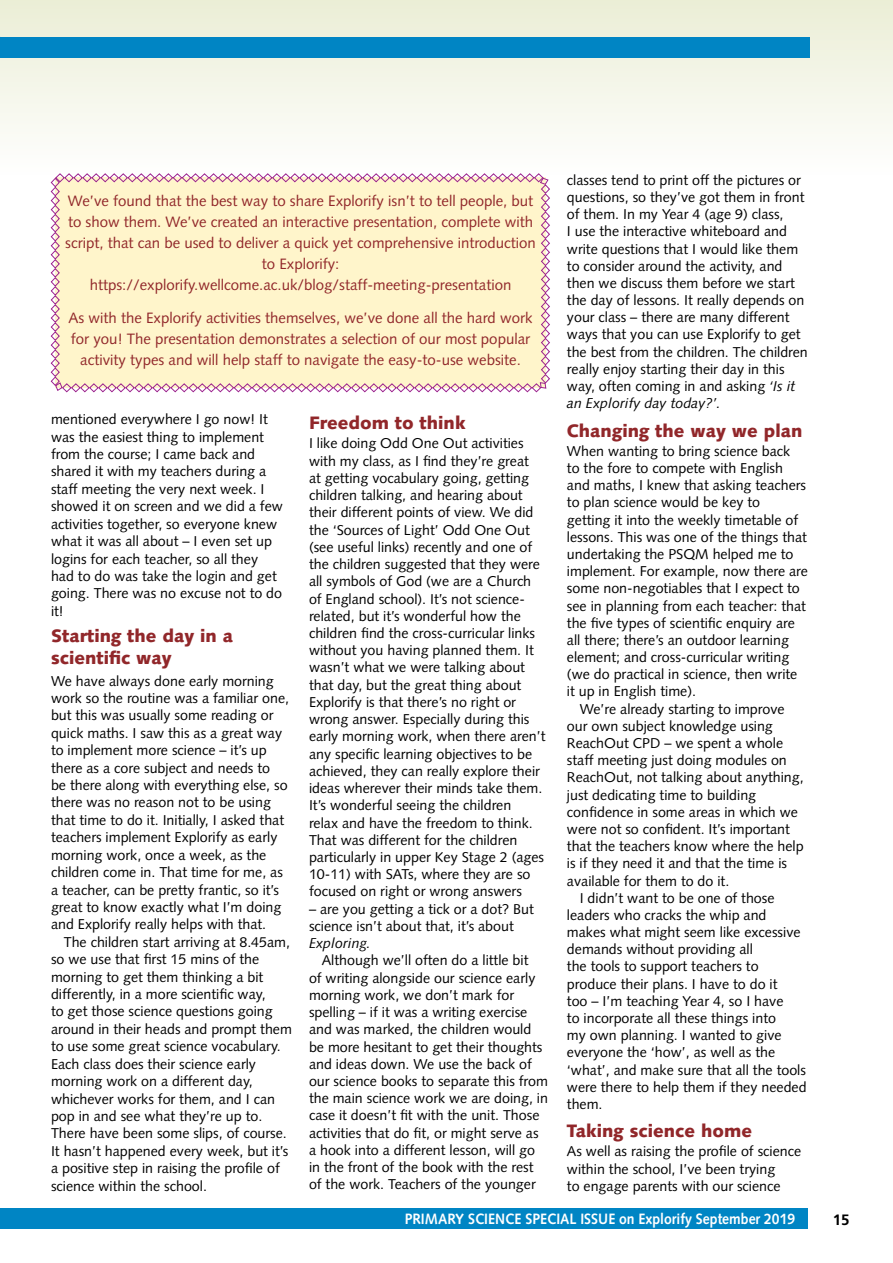
<style>
.page{position:relative;width:893px;height:1263px;background:#fff}
.page>*{position:absolute;margin:0;border:0;box-sizing:border-box;transform-origin:0 0}
.t1{font:900 18px/21.9px "Syntax";color:#91272a}
.t2{font:15px/21px "Syntax";color:#91272a;text-align:center}
.t3{font:700 15px "Syntax";color:#fff;scale:.93 1}
.t4{font:700 15px "Frutiger";color:#000}
.t5{font:14.25px/17.2px "Syntax";color:#000}
.t6{font:italic 14.25px "Syntax";color:#000}
.s1{font-style:italic}
</style>
<div class="page">
<div style="left:0;top:1208px;width:808px;height:21px;background:#0085c4"></div>
<svg style="left:50px;top:174px;width:500px;height:219px;background:#fbedca"></svg>
<div style="left:0;top:0;width:893px;height:174px;background:linear-gradient(to bottom,#ebeed5,#fefefe)"></div>
<div style="left:0;top:37px;width:810px;height:20px;background:#0085c4"></div>
<p class="t2" style="left:65px;top:190px;width:472px">We’ve found that the best way to share Explorify isn’t to tell people, but to show them. We’ve created an interactive presentation, complete with script, that can be used to deliver a quick yet comprehensive introduction to Explorify: https://explorify.wellcome.ac.uk/blog/staff-meeting-presentation</p>
<p class="t2" style="left:69px;top:308px;width:466px">As with the Explorify activities themselves, we’ve done all the hard work for you! The presentation demonstrates a selection of our most popular activity types and will help staff to navigate the easy-to-use website.</p>
<p class="t5" style="left:51px;top:411px;width:233px">mentioned everywhere I go now! It was the easiest thing to implement from the course; I came back and shared it with my teachers during a staff meeting the very next week. I showed it on screen and we did a few activities together, so everyone knew what it was all about – I even set up logins for each teacher, so all they had to do was take the login and get going. There was no excuse not to do it!</p>
<p class="t1" style="left:51px;top:625px;width:183px">Starting the day in a scientific way</p>
<p class="t5" style="left:51px;top:672px;width:240px">We have always done early morning work so the routine was a familiar one, but this was usually some reading or quick maths. I saw this as a great way to implement more science – it’s up there as a core subject and needs to<br>be there along with everything else, so there was no reason not to be using that time to do it. Initially, I asked that teachers implement Explorify as early morning work, once a week, as the children come in. That time for me, as a teacher, can be pretty frantic, so it’s great to know exactly what I’m doing and Explorify really helps with that.</p>
<p class="t5" style="left:51px;top:933px;width:242px;text-indent:13px">The children start arriving at 8.45am, so we use that first 15 mins of the morning to get them thinking a bit differently, in a more scientific way,<br>to get those science questions going around in their heads and prompt them to use some great science vocabulary.<br>Each class does their science early morning work on a different day, whichever works for them, and I can pop in and see what they’re up to.<br>There have been some slips, of course.<br>It hasn’t happened every week, but it’s a positive step in raising the profile of science within the school.</p>
<p class="t1" style="left:309px;top:412px;width:158px">Freedom to think</p>
<p class="t5" style="left:309px;top:435px;width:238px">I like doing Odd One Out activities with my class, as I find they’re great<br>at getting vocabulary going, getting children talking, and hearing about their different points of view. We did the ‘Sources of Light’ Odd One Out (see useful links) recently and one of the children suggested that they were all symbols of God (we are a Church of England school). It’s not science&shy;related, but it’s wonderful how the children find the cross-curricular links without you having planned them. It wasn’t what we were talking about that day, but the great thing about Explorify is that there’s no right or wrong answer. Especially during this early morning work, when there aren’t any specific learning objectives to be achieved, they can really explore their ideas wherever their minds take them.<br>It’s wonderful seeing the children<br>relax and have the freedom to think.<br>That was different for the children particularly in upper Key Stage 2 (ages 10-11) with SATs, where they are so focused on right or wrong answers</p>
<p class="t5" style="left:309px;top:900px;width:226px">– are you getting a tick or a dot? But science isn’t about that, it’s about</p>
<p class="t6" style="left:309px;top:935px;width:63px">Exploring.</p>
<p class="t5" style="left:309px;top:952px;width:241px;text-indent:13px">Although we’ll often do a little bit<br>of writing alongside our science early morning work, we don’t mark for spelling – if it was a writing exercise and was marked, the children would be more hesitant to get their thoughts and ideas down. We use the back of our science books to separate this from the main science work we are doing, in case it doesn’t fit with the unit. Those activities that do fit, or might serve as a hook into a different lesson, will go in the front of the book with the rest of the work. Teachers of the younger</p>
<p class="t5" style="left:567px;top:171px;width:242px">classes tend to print off the pictures or questions, so they’ve got them in front of them. In my Year 4 (age 9) class,<br>I use the interactive whiteboard and write questions that I would like them to consider around the activity, and then we discuss them before we start the day of lessons. It really depends on your class – there are many different ways that you can use Explorify to get the best from the children. The children really enjoy starting their day in this way, often coming in and asking <span class="s1">‘Is it an Explorify day today?’.</span></p>
<p class="t1" style="left:567px;top:419px;width:237px">Changing the way we plan</p>
<p class="t5" style="left:567px;top:442px;width:225px">When wanting to bring science back</p>
<p class="t5" style="left:567px;top:459px;width:218px">to the fore to compete with English</p>
<p class="t5" style="left:567px;top:477px;width:241px">and maths, I knew that asking teachers</p>
<p class="t5" style="left:567px;top:494px;width:195px">to plan science would be key to</p>
<p class="t5" style="left:567px;top:511px;width:233px">getting it into the weekly timetable of</p>
<p class="t5" style="left:567px;top:528px;width:241px">lessons. This was one of the things that</p>
<p class="t5" style="left:567px;top:545px;width:228px">undertaking the PSQM helped me to</p>
<p class="t5" style="left:567px;top:563px;width:242px">implement. For example, now there are</p>
<p class="t5" style="left:567px;top:580px;width:234px">some non-negotiables that I expect to</p>
<p class="t5" style="left:567px;top:597px;width:240px">see in planning from each teacher: that</p>
<p class="t5" style="left:567px;top:614px;width:229px">the five types of scientific enquiry are</p>
<p class="t5" style="left:567px;top:631px;width:223px">all there; there’s an outdoor learning</p>
<p class="t5" style="left:567px;top:648px;width:224px">element; and cross-curricular writing</p>
<p class="t5" style="left:567px;top:666px;width:232px">(we do practical in science, then write</p>
<p class="t5" style="left:567px;top:683px;width:131px">it up in English time).</p>
<p class="t5" style="left:580px;top:700px;width:206px">We’re already starting to improve</p>
<p class="t5" style="left:567px;top:717px;width:207px">our own subject knowledge using</p>
<p class="t5" style="left:567px;top:734px;width:218px">ReachOut CPD – we spent a whole</p>
<p class="t5" style="left:567px;top:752px;width:221px">staff meeting just doing modules on</p>
<p class="t5" style="left:567px;top:769px;width:238px">ReachOut, not talking about anything,</p>
<p class="t5" style="left:567px;top:786px;width:191px">just dedicating time to building</p>
<p class="t5" style="left:567px;top:803px;width:233px">confidence in some areas in which we</p>
<p class="t5" style="left:567px;top:820px;width:224px">were not so confident. It’s important</p>
<p class="t5" style="left:567px;top:838px;width:238px">that the teachers know where the help</p>
<p class="t5" style="left:567px;top:855px;width:222px">is if they need it and that the time is</p>
<p class="t5" style="left:567px;top:872px;width:164px">available for them to do it.</p>
<p class="t5" style="left:580px;top:889px;width:196px">I didn’t want to be one of those</p>
<p class="t5" style="left:567px;top:906px;width:201px">leaders who cracks the whip and</p>
<p class="t5" style="left:567px;top:923px;width:235px">makes what might seem like excessive</p>
<p class="t5" style="left:567px;top:941px;width:187px">demands without providing all</p>
<p class="t5" style="left:567px;top:958px;width:193px">the tools to support teachers to</p>
<p class="t5" style="left:567px;top:975px;width:212px">produce their plans. I have to do it</p>
<p class="t5" style="left:567px;top:992px;width:218px">too – I’m teaching Year 4, so I have</p>
<p class="t5" style="left:567px;top:1009px;width:211px">to incorporate all these things into</p>
<p class="t5" style="left:567px;top:1027px;width:216px">my own planning. I wanted to give</p>
<p class="t5" style="left:567px;top:1044px;width:210px">everyone the ‘how’, as well as the</p>
<p class="t5" style="left:567px;top:1061px;width:241px">‘what’, and make sure that all the tools</p>
<p class="t5" style="left:567px;top:1078px;width:241px">were there to help them if they needed</p>
<p class="t5" style="left:567px;top:1095px;width:37px">them.</p>
<p class="t1" style="left:567px;top:1120px;width:187px">Taking science home</p>
<p class="t5" style="left:567px;top:1143px;width:236px">As well as raising the profile of science within the school, I’ve been trying<br>to engage parents with our science</p>
<p class="t3" style="left:405px;top:1210px;width:146px">PRIMARY SCIENCE Special</p>
<p class="t3" style="left:580px;top:1210px;width:232px">issue on Explorify September 2019</p>
<p class="t4" style="left:833px;top:1211px;width:18px">15</p>
</div>
